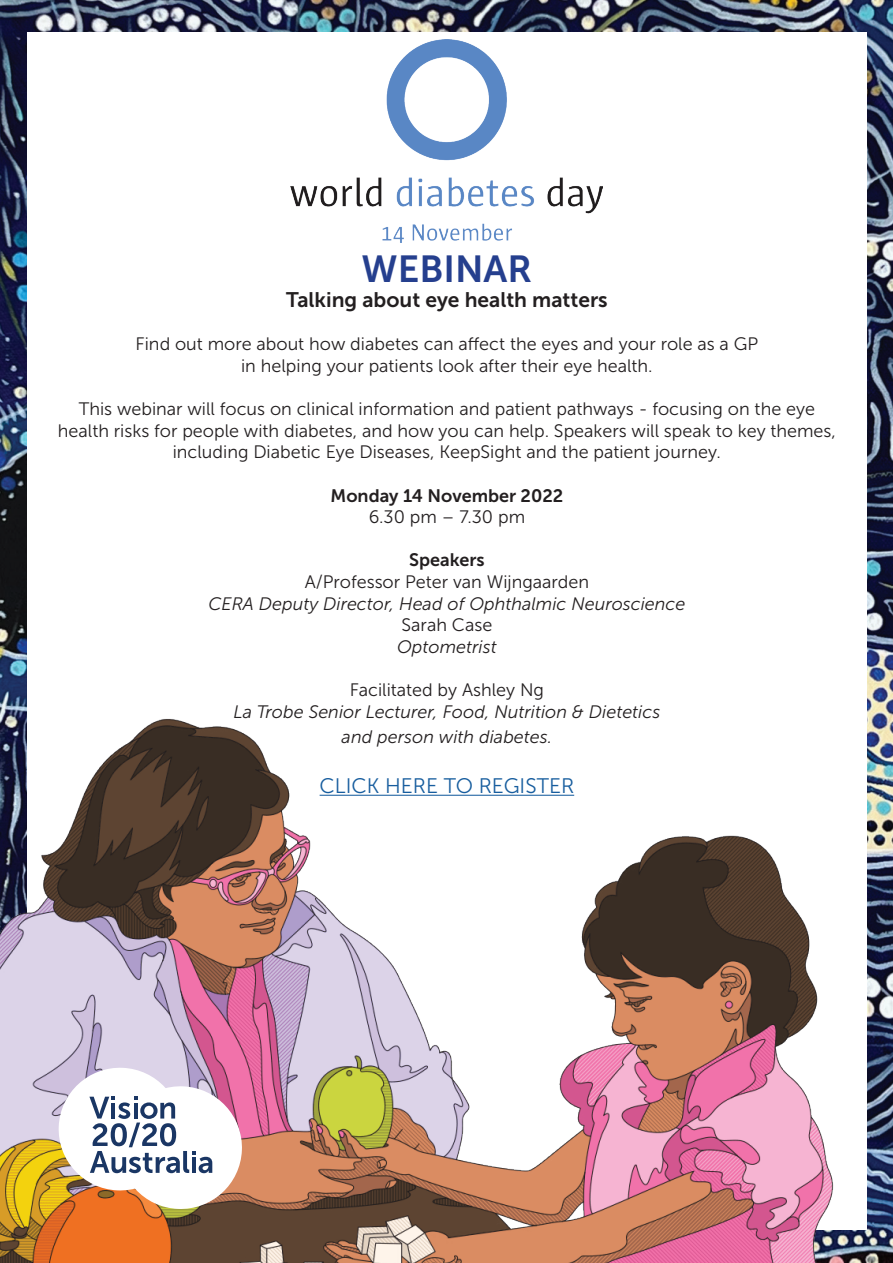
<style>
.page{position:relative;width:893px;height:1263px;background:#fff}
.page>*{position:absolute;margin:0;border:0;box-sizing:border-box;transform-origin:0 0}
.t1{font:37.5px "Museo Sans 700";color:#253f8e}
.t2{font:21px "Museo Sans 700";color:#231f20}
.t3{font:21px "Museo Sans 300";color:#175d9e}
.t4{font:18px/21.6px "Museo Sans 300";color:#231f20;text-align:center}
.t5{font:italic 18px/25.2px "Museo Sans 300";color:#231f20;text-align:center}
.t6{font:18px "Museo Sans 700";color:#231f20}
</style>
<div class="page">
<img style="left:0;top:0;width:893px;height:1263px">
<div style="left:27px;top:33px;width:839px;height:1197px;background:#fff"></div>
<img style="left:0;top:690px;width:839px;height:573px">
<img style="left:290px;top:39px;width:313px;height:203px">
<svg style="left:59px;top:1068px;width:183px;height:141px"></svg>
<h1 class="t1" style="left:362px;top:248px;width:172px">WEBINAR</h1>
<p class="t2" style="left:286px;top:288px;width:323px">Talking about eye health matters</p>
<p class="t4" style="left:136px;top:333px;width:624px">Find out more about how diabetes can affect the eyes and your role as a GP in helping your patients look after their eye health.</p>
<p class="t4" style="left:58px;top:398px;width:779px">This webinar will focus on clinical information and patient pathways - focusing on the eye health risks for people with diabetes, and how you can help. Speakers will speak to key themes, including Diabetic Eye Diseases, KeepSight and the patient journey.</p>
<p class="t6" style="left:331px;top:485px;width:234px">Monday 14 November 2022</p>
<p class="t4" style="left:369px;top:506px;width:158px">6.30 pm – 7.30 pm</p>
<p class="t6" style="left:409px;top:550px;width:77px">Speakers</p>
<p class="t4" style="left:305px;top:571px;width:286px">A/Professor Peter van Wijngaarden</p>
<p class="t5" style="left:208px;top:591px;width:479px">CERA Deputy Director, Head of Ophthalmic Neuroscience</p>
<p class="t4" style="left:402px;top:614px;width:92px">Sarah Case</p>
<p class="t5" style="left:397px;top:634px;width:101px">Optometrist</p>
<p class="t4" style="left:350px;top:679px;width:196px">Facilitated by Ashley Ng</p>
<p class="t5" style="left:234px;top:699px;width:428px">La Trobe Senior Lecturer, Food, Nutrition &amp; Dietetics and person with diabetes.</p>
<p class="t3" style="left:320px;top:774px;width:256px">CLICK HERE TO REGISTER</p>
</div>
